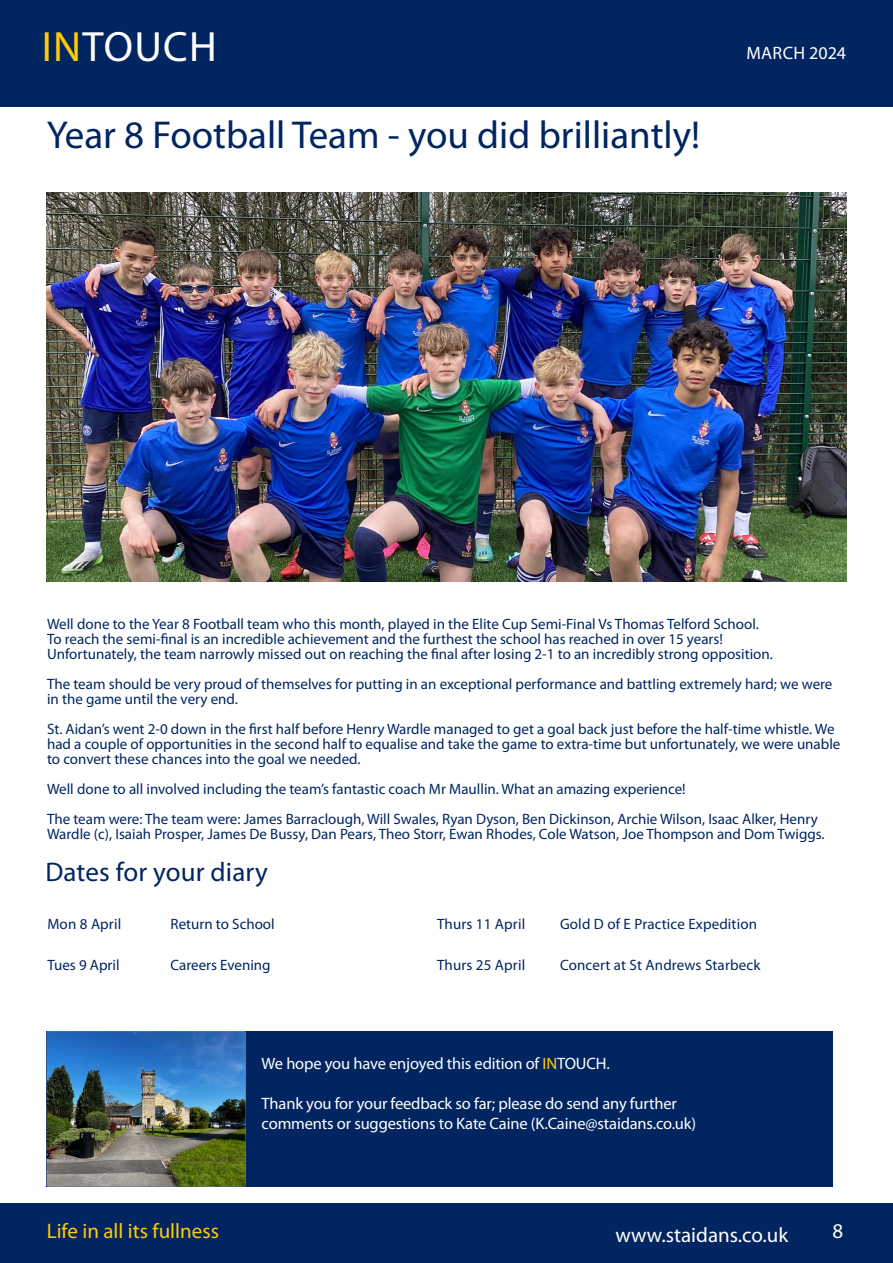
<style>
.page{position:relative;width:893px;height:1263px;background:#fff}
.page>*{position:absolute;margin:0;border:0;box-sizing:border-box;transform-origin:0 0}
.t1{font:42.6px "Myriad Pro";color:#fff}
.t2{font:39px "Myriad Pro";color:#002561}
.t3{font:27px "Myriad Pro";letter-spacing:.005em;color:#002561}
.t4{font:21px "Myriad Pro";color:#ffcb05}
.t5{font:21px "Myriad Pro";color:#fff}
.t6{font:18px "Myriad Pro";color:#fff}
.t7{font:16.5px/19.8px "Myriad Pro";letter-spacing:-.01em;color:#fff}
.t8{font:15px/15px "Myriad Pro";color:#002561}
.s1{color:#ffcb05}
</style>
<div class="page">
<div style="left:0;top:0;width:893px;height:106px;background:#002561"></div>
<div style="left:0;top:1203px;width:893px;height:60px;background:#002561"></div>
<div style="left:47px;top:1031px;width:786px;height:155px;background:#002561"></div>
<img style="left:47px;top:1031px;width:198px;height:155px">
<img style="left:46px;top:193px;width:801px;height:389px">
<h1 class="t1" style="left:42px;top:21px;width:91px"><span class="s1">in</span> TOUCH</h1>
<h2 class="t2" style="left:47px;top:111px;width:655px">Year 8 Football Team - you did brilliantly!</h2>
<p class="t6" style="left:747px;top:42px;width:101px">Ma rch 2024</p>
<p class="t8" style="left:47px;top:616px;width:727px">Well done to the Year 8 Football team who this month, played in the Elite Cup Semi-Final Vs Thomas Telford School.<br>To reach the semi-final is an incredible achievement and the furthest the school has reached in over 15 years!<br>Unfortunately, the team narrowly missed out on reaching the final after losing 2-1 to an incredibly strong opposition.</p>
<p class="t8" style="left:47px;top:676px;width:787px">The team should be very proud of themselves for putting in an exceptional performance and battling extremely hard; we were in the game until the very end.</p>
<p class="t8" style="left:47px;top:721px;width:795px">St. Aidan’s went 2-0 down in the first half before Henry Wardle managed to get a goal back just before the half-time whistle. We had a couple of opportunities in the second half to equalise and take the game to extra-time but unfortunately, we were unable to convert these chances into the goal we needed.</p>
<p class="t8" style="left:47px;top:774px;width:772px;line-height:30px">Well done to all involved including the team’s fantastic coach Mr Maullin. What an amazing experience!<br>The team were: The team were: James Barraclough, Will Swales, Ryan Dyson, Ben Dickinson, Archie Wilson, Isaac Alker, Henry</p>
<p class="t8" style="left:47px;top:826px;width:779px">Wardle (c), Isaiah Prosper, James De Bussy, Dan Pears, Theo Storr, Ewan Rhodes, Cole Watson, Joe Thompson and Dom Twiggs.</p>
<h3 class="t3" style="left:45px;top:856px;width:224px">Dates for your diary</h3>
<p class="t8" style="left:47px;top:916px;width:75px">Mon 8 April</p>
<p class="t8" style="left:171px;top:916px;width:106px">Return to School</p>
<p class="t8" style="left:437px;top:916px;width:90px">Thurs 11 April</p>
<p class="t8" style="left:560px;top:916px;width:199px">Gold D of E Practice Expedition</p>
<p class="t8" style="left:47px;top:957px;width:74px">Tues 9 April</p>
<p class="t8" style="left:171px;top:957px;width:102px">Careers Evening</p>
<p class="t8" style="left:437px;top:957px;width:90px">Thurs 25 April</p>
<p class="t8" style="left:560px;top:957px;width:202px">Concert at St Andrews Starbeck</p>
<h3 class="t4" style="left:47px;top:1218px;width:174px">Life in all its fullness</h3>
<p class="t7" style="left:262px;top:1053px;width:315px">We hope you have enjoyed this edition of <span class="s1">IN</span>TOUCH</p>
<p class="t7" style="left:606px;top:1053px;width:5px">.</p>
<p class="t7" style="left:262px;top:1093px;width:436px">Thank you for your feedback so far; please do send any further comments or suggestions to Kate Caine (K.Caine@staidans.co.uk)</p>
<h3 class="t5" style="left:615px;top:1222px;width:174px">www.staidans.co.uk</h3>
<h3 class="t5" style="left:833px;top:1218px;width:12px">8</h3>
</div>
